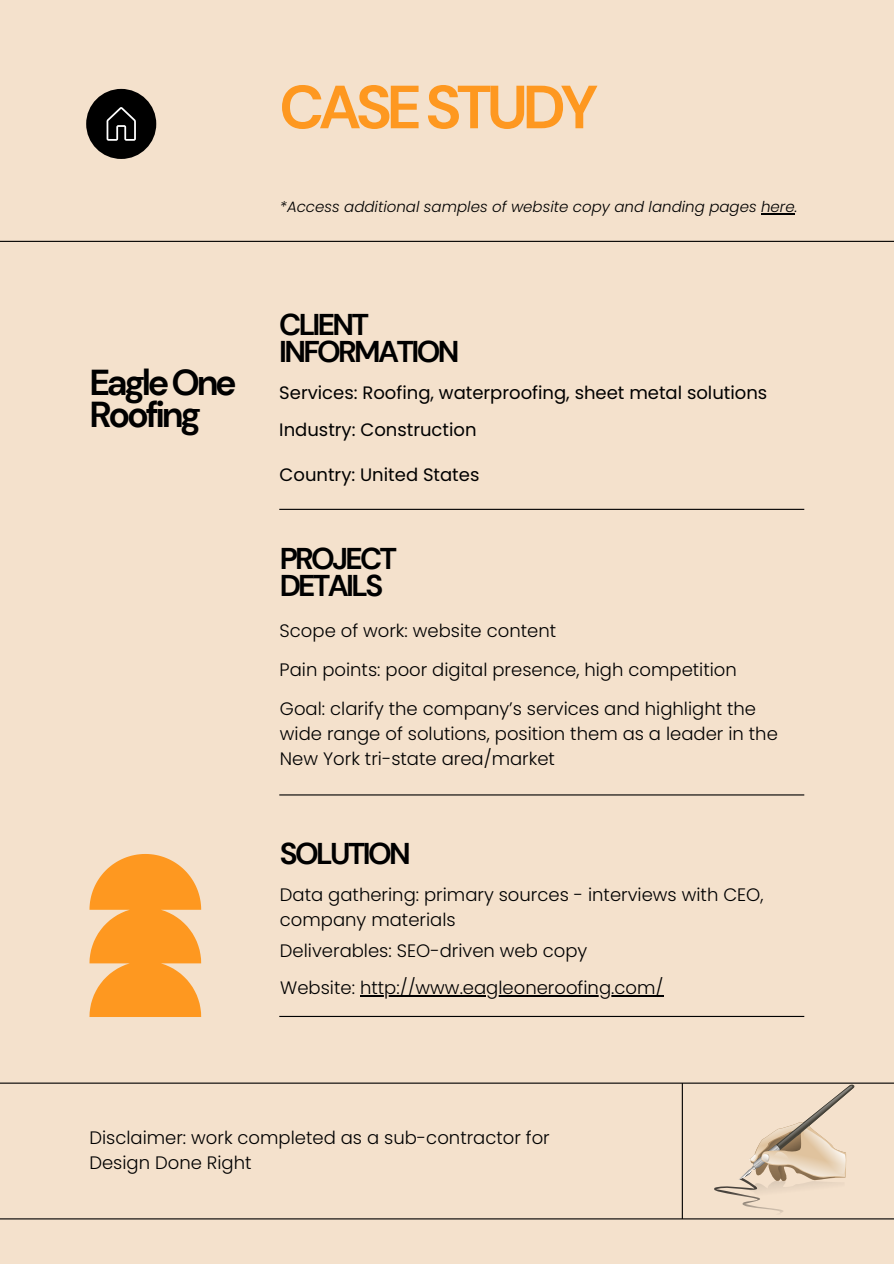
<style>
.page{position:relative;width:894px;height:1264px;background:#fff}
.page>*{position:absolute;margin:0;border:0;box-sizing:border-box;transform-origin:0 0}
.t1{font:700 60.75px "DM Sans";letter-spacing:-.09em;color:#fe9820}
.t2{font:700 36px/31.5px "DM Sans";letter-spacing:-.09em;color:#000}
.t3{font:700 30px/27px "DM Sans";letter-spacing:-.09em;color:#000}
.t4{font:300 18px/24.8px "Poppins";color:#000}
.t5{font:18px "Poppins";color:#000}
.t6{font:italic 300 15px "Poppins";color:#000}
</style>
<div class="page">
<div style="left:0;top:0;width:893px;height:1263px;background:#f4e1cc"></div>
<hr style="left:0;top:1082px;width:893px;height:1px;background:#000">
<hr style="left:0;top:241px;width:893px;height:1px;background:#000">
<hr style="left:0;top:1218px;width:893px;height:1px;background:#000">
<hr style="left:681px;top:1083px;width:1px;height:135px;background:#000">
<div style="left:86px;top:89px;width:70px;height:70px;background:#000;border-radius:50%"></div>
<svg style="left:106px;top:107px;width:30px;height:34px"></svg>
<hr style="left:279px;top:1015px;width:525px;height:2px;background:#000">
<hr style="left:279px;top:794px;width:525px;height:1px;background:#000">
<hr style="left:279px;top:509px;width:525px;height:1px;background:#000">
<svg style="left:90px;top:854px;width:111px;height:163px"></svg>
<svg style="left:711px;top:1083px;width:144px;height:131px"></svg>
<hr style="left:360px;top:995px;width:303px;height:1px;background:#000">
<hr style="left:761px;top:213px;width:33px;height:1px;background:#000">
<p class="t1" style="left:279px;top:68px;width:320px">CASESTUDY</p>
<h4 class="t6" style="left:280px;top:196px;width:519px">*Access additional samples of website copy and landing pages here.</h4>
<p class="t2" style="left:89px;top:367px;width:149px">EagleOne<br>Roofing</p>
<h3 class="t3" style="left:279px;top:311px;width:181px">CLIENT<br>INFORMATION</h3>
<h4 class="t5" style="left:279px;top:380px;width:489px">Services: Roofing, waterproofing, sheet metal solutions</h4>
<h4 class="t5" style="left:279px;top:417px;width:199px">Industry: Construction</h4>
<h4 class="t5" style="left:279px;top:461px;width:201px">Country: United States</h4>
<h4 class="t3" style="left:279px;top:545px;width:119px">PROJECT<br>DETAILS</h4>
<h3 class="t4" style="left:279px;top:618px;width:278px">Scope of work: website content</h3>
<h4 class="t4" style="left:279px;top:657px;width:458px">Pain points: poor digital presence, high competition</h4>
<h4 class="t4" style="left:280px;top:696px;width:499px">Goal: clarify the company’s services and highlight the wide range of solutions, position them as a leader in the<br>New York tri-state area/market</h4>
<p class="t3" style="left:280px;top:839px;width:132px">SOLUTION</p>
<h2 class="t4" style="left:280px;top:882px;width:485px">Data gathering: primary sources - interviews with CEO, company materials</h2>
<h3 class="t4" style="left:280px;top:938px;width:309px">Deliverables: SEO-driven web copy</h3>
<h4 class="t4" style="left:280px;top:975px;width:384px">Website: http://www.eagleoneroofing.com/</h4>
<h1 class="t4" style="left:89px;top:1125px;width:462px">Disclaimer: work completed as a sub-contractor for<br>Design Done Right</h1>
</div>
